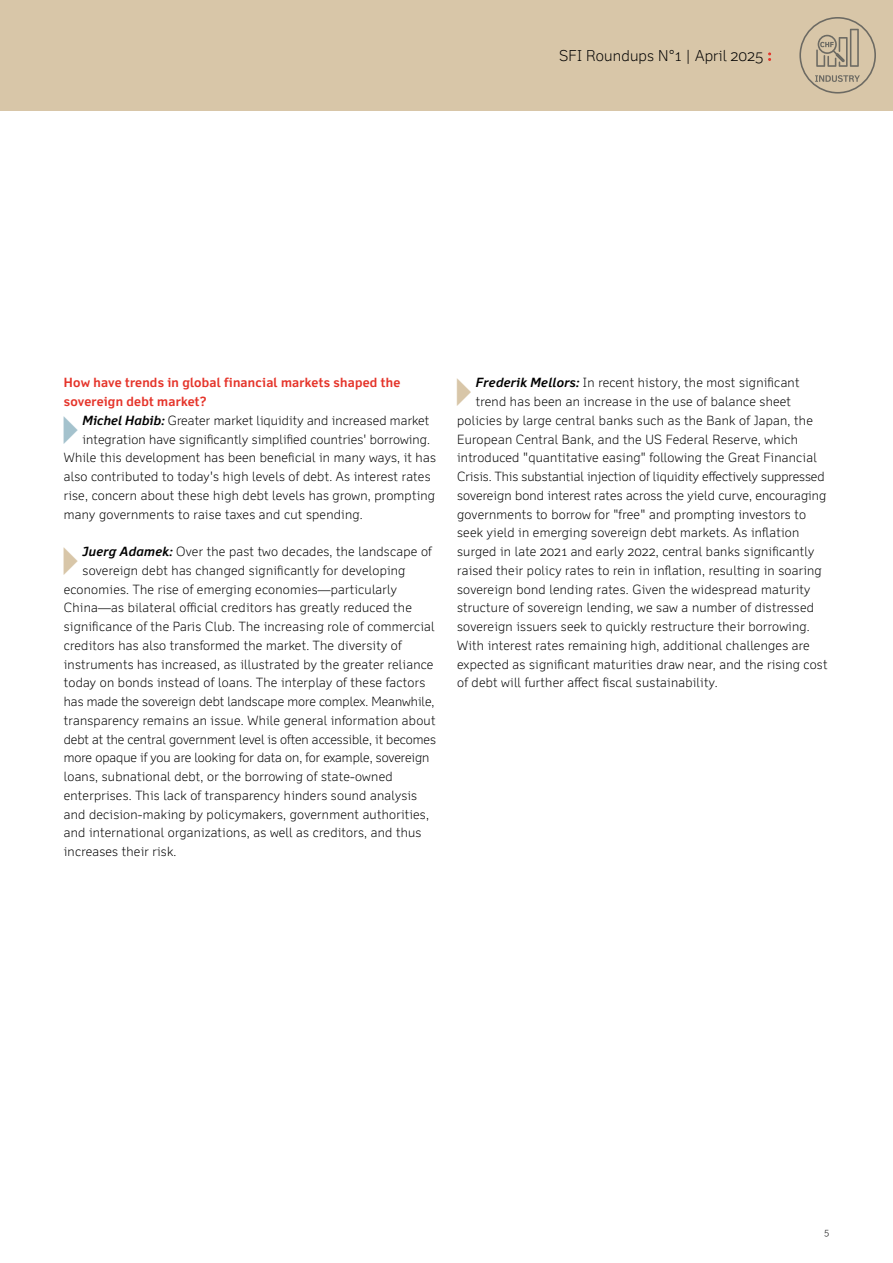
<style>
.page{position:relative;width:893px;height:1263px;background:#fff}
.page>*{position:absolute;margin:0;border:0;box-sizing:border-box;transform-origin:0 0}
.t1{font:300 15px "Felbridge Pro";letter-spacing:.01em;color:#000}
.t2{font:300 12.75px "Felbridge Pro";letter-spacing:.02em;color:#000}
.t3{font:300 12.75px "Felbridge Pro";color:#000}
.t4{font:700 12.75px/18.8px "Felbridge Pro";letter-spacing:.02em;color:#e5342a}
.t5{font:300 9px "Felbridge Pro";color:#000}
.s1{font-family:"New Baskerville Std";font-weight:400;font-size:16.5px;color:#e5342a}
.s2{font-weight:700;font-style:italic}
</style>
<div class="page">
<div style="left:0;top:0;width:893px;height:111px;background:#d8c6a8"></div>
<svg style="left:799px;top:17px;width:77px;height:77px"></svg>
<p class="t1" style="left:559px;top:47px;width:214px">SFI Roundups N°1 | April 2025 <span class="s1">:</span></p>
<p class="t4" style="left:64px;top:373px;width:338px">How have trends in global financial markets shaped the sovereign debt market?</p>
<p class="t2" style="left:83px;top:413px;width:348px"><span class="s2">Michel Habib:</span> Greater market liquidity and increased market</p>
<p class="t2" style="left:83px;top:431px;width:349px">integration have significantly simplified countries' borrowing.</p>
<p class="t2" style="left:64px;top:450px;width:374px">While this development has been beneficial in many ways, it has</p>
<p class="t2" style="left:64px;top:469px;width:368px">also contributed to today's high levels of debt. As interest rates</p>
<p class="t2" style="left:64px;top:488px;width:373px">rise, concern about these high debt levels has grown, prompting</p>
<p class="t2" style="left:64px;top:506px;width:300px">many governments to raise taxes and cut spending.</p>
<p class="t2" style="left:83px;top:544px;width:351px"><span class="s2">Juerg Adamek:</span> Over the past two decades, the landscape of</p>
<p class="t2" style="left:83px;top:563px;width:324px">sovereign debt has changed significantly for developing</p>
<p class="t2" style="left:64px;top:581px;width:335px">economies. The rise of emerging economies—particularly</p>
<p class="t2" style="left:64px;top:600px;width:350px">China—as bilateral official creditors has greatly reduced the</p>
<p class="t2" style="left:64px;top:619px;width:372px">significance of the Paris Club. The increasing role of commercial</p>
<p class="t2" style="left:64px;top:638px;width:339px">creditors has also transformed the market. The diversity of</p>
<p class="t2" style="left:64px;top:656px;width:371px">instruments has increased, as illustrated by the greater reliance</p>
<p class="t2" style="left:64px;top:675px;width:363px">today on bonds instead of loans. The interplay of these factors</p>
<p class="t3" style="left:64px;top:694px;width:372px">has made the sovereign debt landscape more complex. Meanwhile,</p>
<p class="t2" style="left:64px;top:713px;width:373px">transparency remains an issue. While general information about</p>
<p class="t3" style="left:64px;top:731px;width:374px">debt at the central government level is often accessible, it becomes</p>
<p class="t3" style="left:64px;top:750px;width:367px">more opaque if you are looking for data on, for example, sovereign</p>
<p class="t2" style="left:64px;top:769px;width:330px">loans, subnational debt, or the borrowing of state-owned</p>
<p class="t2" style="left:64px;top:788px;width:355px">enterprises. This lack of transparency hinders sound analysis</p>
<p class="t2" style="left:64px;top:806px;width:367px">and decision-making by policymakers, government authorities,</p>
<p class="t2" style="left:64px;top:825px;width:359px">and international organizations, as well as creditors, and thus</p>
<p class="t2" style="left:64px;top:844px;width:114px">increases their risk.</p>
<p class="t2" style="left:476px;top:375px;width:325px"><span class="s2">Frederik Mellors:</span> In recent history, the most significant</p>
<p class="t2" style="left:476px;top:394px;width:317px">trend has been an increase in the use of balance sheet</p>
<p class="t2" style="left:457px;top:413px;width:357px">policies by large central banks such as the Bank of Japan, the</p>
<p class="t2" style="left:457px;top:431px;width:342px">European Central Bank, and the US Federal Reserve, which</p>
<p class="t2" style="left:457px;top:450px;width:361px">introduced "quantitative easing" following the Great Financial</p>
<p class="t3" style="left:457px;top:469px;width:369px">Crisis. This substantial injection of liquidity effectively suppressed</p>
<p class="t2" style="left:457px;top:488px;width:371px">sovereign bond interest rates across the yield curve, encouraging</p>
<p class="t2" style="left:457px;top:506px;width:351px">governments to borrow for "free" and prompting investors to</p>
<p class="t2" style="left:457px;top:525px;width:344px">seek yield in emerging sovereign debt markets. As inflation</p>
<p class="t2" style="left:457px;top:544px;width:359px">surged in late 2021 and early 2022, central banks significantly</p>
<p class="t2" style="left:457px;top:563px;width:366px">raised their policy rates to rein in inflation, resulting in soaring</p>
<p class="t2" style="left:457px;top:581px;width:355px">sovereign bond lending rates. Given the widespread maturity</p>
<p class="t2" style="left:457px;top:600px;width:358px">structure of sovereign lending, we saw a number of distressed</p>
<p class="t2" style="left:457px;top:619px;width:354px">sovereign issuers seek to quickly restructure their borrowing.</p>
<p class="t2" style="left:457px;top:638px;width:354px">With interest rates remaining high, additional challenges are</p>
<p class="t2" style="left:457px;top:656px;width:372px">expected as significant maturities draw near, and the rising cost</p>
<p class="t2" style="left:457px;top:675px;width:262px">of debt will further affect fiscal sustainability.</p>
<p class="t5" style="left:824px;top:1226px;width:6px">5</p>
</div>
